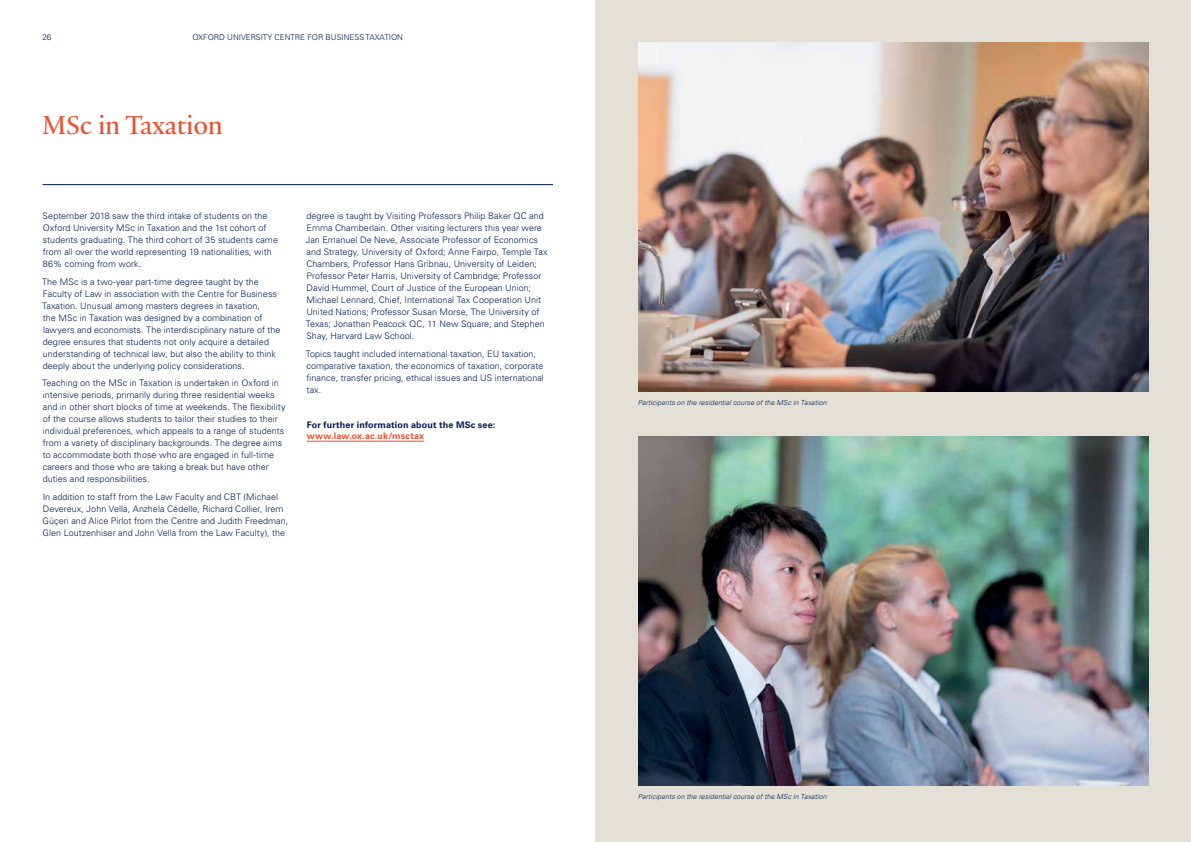
<style>
.page{position:relative;width:1191px;height:842px;background:#fff}
.page>*{position:absolute;margin:0;border:0;box-sizing:border-box;transform-origin:0 0}
.t1{font:28px "Practice";letter-spacing:-.01em;color:#f04e30}
.t2{font:300 9px/12px "Univers LT Std";letter-spacing:.005em;color:#001c54}
.t3{font:700 9px "Univers LT Std";letter-spacing:.015em;color:#001c54}
.t4{font:700 9px "Univers LT Std";letter-spacing:.02em;color:#f04e30}
.t5{font:300 8px "Univers LT Std";color:#001c54}
.t6{font:italic 300 7px "Univers LT Std";letter-spacing:.01em;color:#001c54}
</style>
<div class="page">
<div style="left:595px;top:0;width:596px;height:842px;background:#e5e0d6"></div>
<hr style="left:307px;top:441px;width:117px;height:1px;background:#f04e30">
<hr style="left:43px;top:184px;width:510px;height:1px;background:#001c54">
<img style="left:638px;top:43px;width:510px;height:348px">
<img style="left:638px;top:437px;width:510px;height:348px">
<p class="t5" style="left:43px;top:32px;width:10px">26</p>
<p class="t5" style="left:192px;top:32px;width:212px">OXFORD UNIVERSITY CENTRE FOR BUSINESS TAXATION</p>
<h1 class="t1" style="left:42px;top:107px;width:183px">MSc in Taxation</h1>
<p class="t2" style="left:43px;top:210px;width:237px">September 2018 saw the third intake of students on the Oxford University MSc in Taxation and the 1st cohort of students graduating. The third cohort of 35 students came from all over the world representing 19 nationalities, with 86% coming from work.</p>
<p class="t2" style="left:42px;top:276px;width:240px">The MSc is a two-year part-time degree taught by the Faculty of Law in association with the Centre for Business Taxation. Unusual among masters degrees in taxation,<br>the MSc in Taxation was designed by a combination of lawyers and economists. The interdisciplinary nature of the degree ensures that students not only acquire a detailed understanding of technical law, but also the ability to think deeply about the underlying policy considerations.</p>
<p class="t2" style="left:42px;top:377px;width:245px">Teaching on the MSc in Taxation is undertaken in Oxford in intensive periods, primarily during three residential weeks and in other short blocks of time at weekends. The flexibility of the course allows students to tailor their studies to their individual preferences, which appeals to a range of students from a variety of disciplinary backgrounds. The degree aims to accommodate both those who are engaged in full-time careers and those who are taking a break but have other duties and responsibilities.</p>
<p class="t2" style="left:43px;top:491px;width:247px">In addition to staff from the Law Faculty and CBT (Michael Devereux, John Vella, Anzhela Cédelle, Richard Collier, Irem Güçeri and Alice Pirlot from the Centre and Judith Freedman, Glen Loutzenhiser and John Vella from the Law Faculty), the</p>
<p class="t2" style="left:306px;top:210px;width:243px">degree is taught by Visiting Professors Philip Baker QC and Emma Chamberlain. Other visiting lecturers this year were Jan Emanuel De Neve, Associate Professor of Economics and Strategy, University of Oxford; Anne Fairpo, Temple Tax Chambers, Professor Hans Gribnau, University of Leiden; Professor Peter Harris, University of Cambridge; Professor David Hummel, Court of Justice of the European Union; Michael Lennard, Chief, International Tax Cooperation Unit United Nations; Professor Susan Morse, The University of Texas; Jonathan Peacock QC, 11 New Square; and Stephen Shay, Harvard Law School.</p>
<p class="t2" style="left:306px;top:348px;width:240px">Topics taught included international taxation, EU taxation, comparative taxation, the economics of taxation, corporate finance, transfer pricing, ethical issues and US international tax.</p>
<p class="t3" style="left:307px;top:420px;width:190px">For further information about the MSc see:</p>
<p class="t4" style="left:307px;top:431px;width:119px">www.law.ox.ac.uk/msctax</p>
<p class="t6" style="left:638px;top:398px;width:190px">Participants on the residential course of the MSc in Taxation</p>
<p class="t6" style="left:638px;top:792px;width:190px">Participants on the residential course of the MSc in Taxation</p>
</div>
